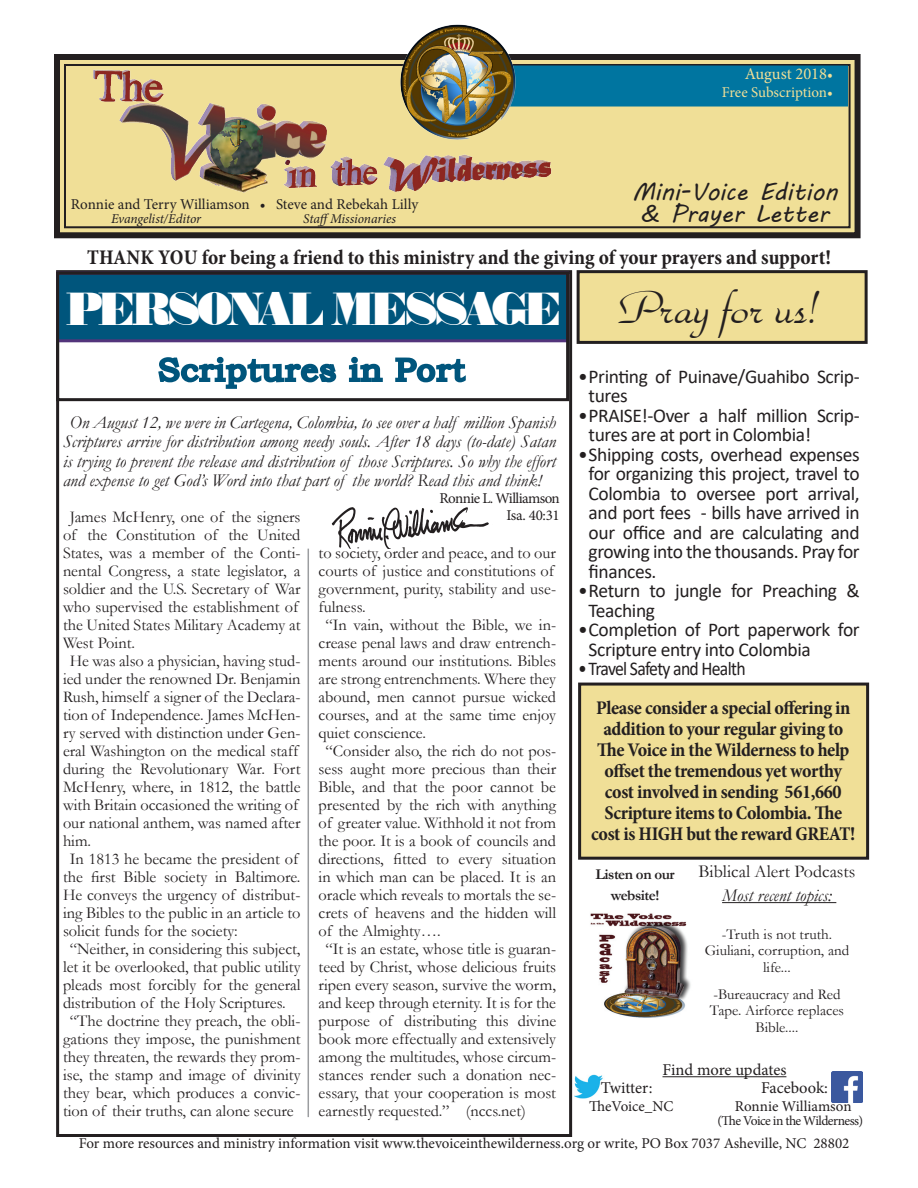
<style>
.page{position:relative;width:918px;height:1188px;background:#fff}
.page>*{position:absolute;margin:0;border:0;box-sizing:border-box;transform-origin:0 0}
.t1{font:48px "Park Avenue BT";color:#231f20}
.t2{font:45px "Normande BT";letter-spacing:-.12em;color:#fff;scale:.95 1}
.t3{font:24px "MV Boli";color:#231f20}
.t4{font:700 condensed 21px "Minion Pro";color:#231f20}
.t5{font:19.5px/19.5px "Calibri";letter-spacing:-.02em;color:#231f20}
.t6{font:700 condensed 19.5px/21px "Minion Pro";letter-spacing:-.02em;color:#231f20;text-align:center}
.t7{font:19.5px "Calibri";letter-spacing:-.04em;color:#231f20;scale:.91 1}
.t8{font:italic 18px/19.5px "Garamond";color:#231f20;text-align:justify}
.t9{font:18px "Garamond";color:#231f20}
.t10{font:16.5px/18px "Garamond";color:#231f20}
.t11{font:16.5px "Minion Pro";letter-spacing:-.005em;color:#231f20}
.t12{font:16.5px "Minion Pro";color:#f0df97}
.t13{font:15px "Minion Pro";color:#231f20}
.t14{font:15px/16.5px "Garamond";color:#231f20;text-align:center}
.t15{font:700 15px "Garamond";letter-spacing:-.03em;color:#231f20}
.t16{font:15px "Minion Pro";letter-spacing:-.04em;color:#231f20}
.t17{font:15px "Minion Pro";color:#f0df97}
.t18{font:italic 13.5px "Minion Pro";letter-spacing:-.01em;color:#231f20}
.t19{font:13.5px "Minion Pro";letter-spacing:-.04em;color:#231f20}
.s1{font-size:15px}
</style>
<div class="page">
<div style="left:56px;top:270px;width:516px;height:867px;border:3px solid #231f20"></div>
<div style="left:56px;top:272px;width:513px;height:70px;background:#00557c;border:3px solid #53347b"></div>
<div style="left:56px;top:272px;width:513px;height:129px;border:3px solid #231f20"></div>
<img style="left:574px;top:1074px;width:29px;height:25px">
<div style="left:578px;top:272px;width:288px;height:70px;background:#f0df97"></div>
<div style="left:577px;top:270px;width:291px;height:74px;border:3px solid #231f20"></div>
<div style="left:580px;top:684px;width:288px;height:174px;background:#f0df97"></div>
<div style="left:578px;top:683px;width:291px;height:177px;border:3px solid #231f20"></div>
<svg style="left:54px;top:54px;width:807px;height:185px;background:#c8ba81"></svg>
<div style="left:64px;top:64px;width:787px;height:164px;border:2px solid #231f20"></div>
<img style="left:81px;top:57px;width:524px;height:158px">
<div style="left:480px;top:66px;width:367px;height:40px;background:#0075a0"></div>
<div style="left:479px;top:66px;width:369px;height:41px;border:2px solid #0075a0"></div>
<img style="left:394px;top:24px;width:130px;height:119px">
<img style="left:331px;top:507px;width:158px;height:42px">
<hr style="left:662px;top:1076px;width:124px;height:1px;background:#231f20">
<img style="left:590px;top:913px;width:101px;height:105px">
<svg style="left:158px;top:356px;width:179px;height:33px"></svg>
<svg style="left:348px;top:356px;width:35px;height:26px"></svg>
<svg style="left:395px;top:357px;width:71px;height:26px"></svg>
<img style="left:832px;top:1071px;width:31px;height:31px">
<hr style="left:722px;top:902px;width:114px;height:1px;background:#231f20">
<hr style="left:308px;top:549px;width:1px;height:568px;background:#9b9da0">
<p class="t13" style="left:71px;top:194px;width:349px">Ronnie and Terry Williamson • Steve and Rebekah Lilly</p>
<p class="t18" style="left:111px;top:209px;width:92px">Evangelist/Editor</p>
<p class="t18" style="left:303px;top:209px;width:94px">StaffMissionaries</p>
<p class="t12" style="left:745px;top:63px;width:90px">August 2018<span class="s1">•</span></p>
<p class="t17" style="left:722px;top:82px;width:113px">Free Subscription•</p>
<p class="t3" style="left:633px;top:175px;width:207px">Mini-Voice Edition</p>
<p class="t3" style="left:642px;top:197px;width:189px">&amp; Prayer Letter</p>
<p class="t4" style="left:87px;top:243px;width:745px">THANK YOU for being a friend to this ministry and the giving of your prayers and support!</p>
<p class="t1" style="left:620px;top:280px;width:201px">Pray for us!</p>
<p class="t5" style="left:589px;top:366px;width:273px;text-indent:-10px">• Printing of Puinave/Guahibo Scrip&shy;tures</p>
<p class="t5" style="left:589px;top:405px;width:273px;text-indent:-10px">• PRAISE!-Over a half million Scrip&shy;tures are at port in Colombia!</p>
<p class="t5" style="left:589px;top:444px;width:273px;text-align:justify;text-indent:-10px">• Shipping costs, overhead expenses for organizing this project, travel to Colombia to oversee port arrival, and port fees - bills have arrived in our office and are calculating and growing into the thousands. Pray for finances.</p>
<p class="t5" style="left:589px;top:580px;width:273px;text-indent:-10px">• Return to jungle for Preaching &amp;<br>Teaching</p>
<p class="t5" style="left:589px;top:619px;width:273px;text-indent:-10px">• Completion of Port paperwork for<br>Scripture entry into Colombia</p>
<p class="t7" style="left:578px;top:655px;width:186px">• Travel Safety and Health</p>
<p class="t2" style="left:65px;top:281px;width:525px">PERSONAL MESSAGE</p>
<p class="t8" style="left:63px;top:412px;width:495px;text-indent:7px">On August 12, we were in Cartegena, Colombia, to see over a half million Spanish Scriptures arrive for distribution among needy souls. After 18 days (to-date) Satan is trying to prevent the release and distribution of those Scriptures. So why the effort and expense to get God’s Word into that part of the world? Read this and think!</p>
<p class="t10" style="left:63px;top:507px;width:239px;text-indent:7px">James McHenry, one of the signers of the Constitution of the United<br>States, was a member of the Conti&shy;nental Congress, a state legislator, a soldier and the U.S. Secretary of War who supervised the establishment of the United States Military Academy at<br>West Point.</p>
<p class="t10" style="left:63px;top:651px;width:239px;text-indent:7px">He was also a physician, having stud&shy;ied under the renowned Dr. Benjamin Rush, himself a signer of the Declara&shy;tion of Independence. James McHen&shy;ry served with distinction under Gen&shy;eral Washington on the medical staff during the Revolutionary War. Fort McHenry, where, in 1812, the battle with Britain occasioned the writing of our national anthem, was named after him.</p>
<p class="t10" style="left:63px;top:849px;width:239px;text-indent:7px">In 1813 he became the president of the first Bible society in Baltimore.<br>He conveys the urgency of distribut&shy;ing Bibles to the public in an article to solicit funds for the society:</p>
<p class="t10" style="left:63px;top:939px;width:239px;text-align:justify;text-indent:7px">“Neither, in considering this subject, let it be overlooked, that public utility pleads most forcibly for the general distribution of the Holy Scriptures.</p>
<p class="t10" style="left:63px;top:1011px;width:239px;text-align:center">“The doctrine they preach, the obli&shy;gations they impose, the punishment they threaten, the rewards they prom&shy;ise, the stamp and image of divinity they bear, which produces a convic&shy;tion of their truths, can alone secure</p>
<p class="t16" style="left:440px;top:489px;width:122px">Ronnie L. Williamson</p>
<p class="t13" style="left:506px;top:505px;width:55px">Isa. 40:31</p>
<p class="t10" style="left:319px;top:543px;width:239px">to society, order and peace, and to our courts of justice and constitutions of government, purity, stability and use&shy;fulness.</p>
<p class="t10" style="left:319px;top:615px;width:239px;text-align:justify;text-indent:7px">“In vain, without the Bible, we in&shy;crease penal laws and draw entrench&shy;ments around our institutions. Bibles are strong entrenchments. Where they abound, men cannot pursue wicked courses, and at the same time enjoy quiet conscience.</p>
<p class="t10" style="left:319px;top:741px;width:239px;text-align:justify;text-indent:7px">“Consider also, the rich do not pos&shy;sess aught more precious than their Bible, and that the poor cannot be presented by the rich with anything of greater value. Withhold it not from the poor. It is a book of councils and directions, fitted to every situation in which man can be placed. It is an oracle which reveals to mortals the se&shy;crets of heavens and the hidden will of the Almighty….</p>
<p class="t10" style="left:319px;top:939px;width:239px;text-align:justify;text-indent:7px">“It is an estate, whose title is guaran&shy;teed by Christ, whose delicious fruits ripen every season, survive the worm, and keep through eternity. It is for the purpose of distributing this divine book more effectually and extensively among the multitudes, whose circum&shy;stances render such a donation nec&shy;essary, that your cooperation is most earnestly requested.” (nccs.net)</p>
<p class="t6" style="left:591px;top:697px;width:266px">Please consider a special offering in addition to your regular giving to The Voice in the Wilderness to help offset the tremendous yet worthy cost involved in sending 561,660<br>Scripture items to Colombia. The cost is HIGH but the reward GREAT!</p>
<p class="t9" style="left:699px;top:860px;width:158px">Biblical Alert Podcasts</p>
<p class="t8" style="left:722px;top:885px;width:111px">Most recent topics:</p>
<p class="t14" style="left:722px;top:925px;width:112px">-Truth is not truth.</p>
<p class="t14" style="left:705px;top:942px;width:146px">Giuliani, corruption, and life...</p>
<p class="t14" style="left:710px;top:985px;width:136px">-Bureaucracy and Red<br>Tape. Airforce replaces<br>Bible....</p>
<p class="t15" style="left:595px;top:864px;width:81px">Listen on our</p>
<p class="t15" style="left:611px;top:885px;width:50px">website!</p>
<p class="t11" style="left:662px;top:1059px;width:125px">Find more updates</p>
<p class="t11" style="left:601px;top:1077px;width:53px">Twitter:</p>
<p class="t11" style="left:761px;top:1077px;width:68px">Facebook:</p>
<p class="t13" style="left:589px;top:1096px;width:86px">TheVoice_NC</p>
<p class="t13" style="left:735px;top:1096px;width:118px">Ronnie Williamson</p>
<p class="t19" style="left:718px;top:1111px;width:147px">(The Voice in the Wilderness)</p>
<p class="t13" style="left:79px;top:1133px;width:772px">For more resources and ministry information visit www.thevoiceinthewilderness.org or write, PO Box 7037 Asheville, NC 28802</p>
</div>
